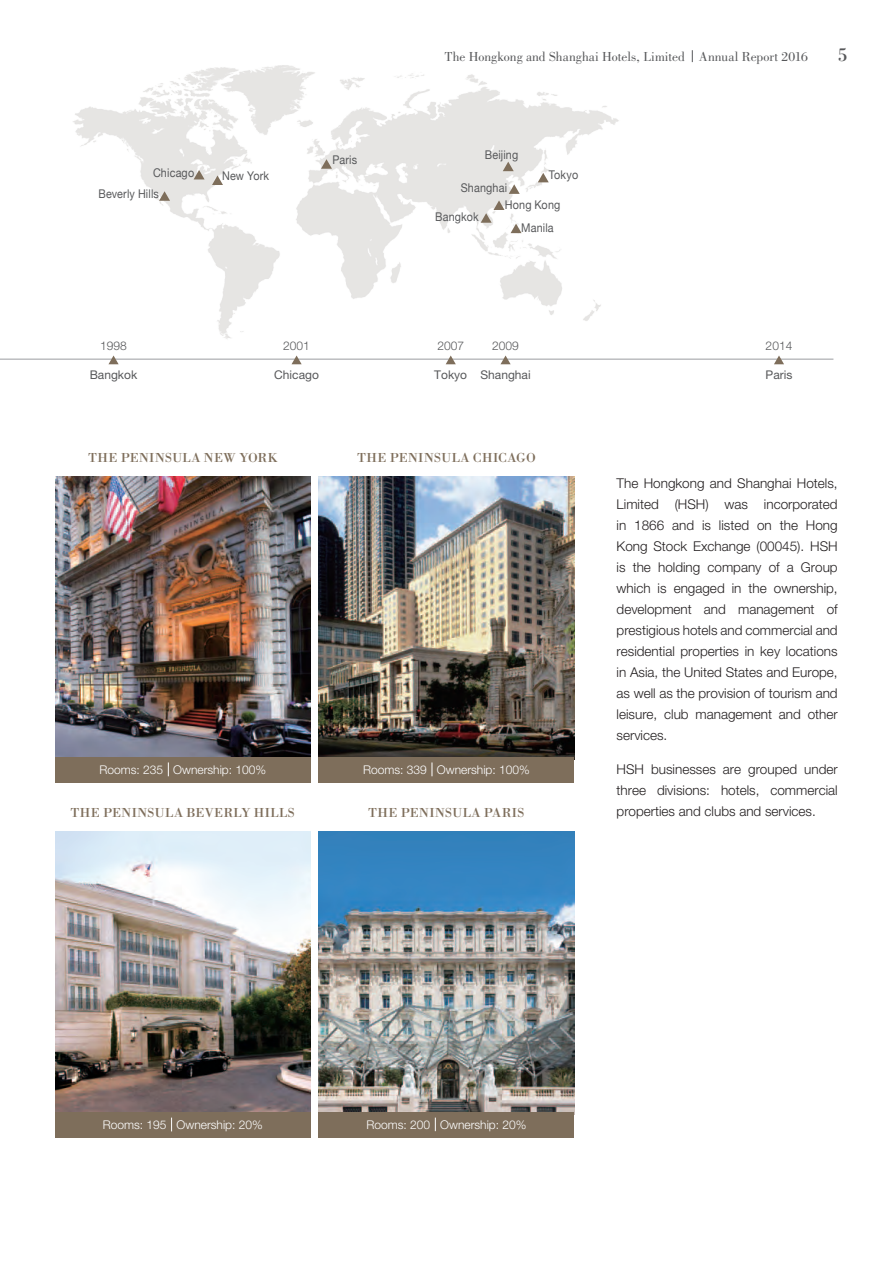
<style>
.page{position:relative;width:893px;height:1263px;background:#fff}
.page>*{position:absolute;margin:0;border:0;box-sizing:border-box;transform-origin:0 0}
.t1{font:19.5px "Bodoni";color:#57585a}
.t2{font:300 13.5px/21px "Helvetica Neue";color:#231f20;text-align:justify}
.t3{font:13.5px "Bodoni";letter-spacing:.025em;color:#7e6e5b}
.t4{font:13.5px "Bodoni";letter-spacing:.005em;color:#57585a}
.t5{font:300 12px "Helvetica Neue";color:#fff}
.t6{font:12px "Helvetica Neue";letter-spacing:.015em;color:#57585a;scale:.9 1}
.t7{font:12px "Helvetica Neue";color:#57585a}
.t8{font:300 12px "Helvetica Neue";color:#57585a}
</style>
<div class="page">
<img style="left:73px;top:67px;width:195px;height:272px">
<img style="left:268px;top:50px;width:425px;height:271px">
<img style="left:55px;top:831px;width:255px;height:281px">
<img style="left:319px;top:831px;width:255px;height:281px">
<img style="left:55px;top:476px;width:255px;height:281px">
<img style="left:319px;top:476px;width:255px;height:281px">
<svg style="left:159px;top:191px;width:11px;height:10px"></svg>
<svg style="left:194px;top:170px;width:11px;height:9px"></svg>
<svg style="left:212px;top:175px;width:11px;height:10px"></svg>
<svg style="left:321px;top:159px;width:11px;height:10px"></svg>
<svg style="left:481px;top:200px;width:23px;height:23px"></svg>
<svg style="left:509px;top:184px;width:11px;height:10px"></svg>
<svg style="left:503px;top:162px;width:11px;height:9px"></svg>
<svg style="left:538px;top:173px;width:11px;height:9px"></svg>
<svg style="left:511px;top:224px;width:11px;height:9px"></svg>
<div style="left:319px;top:757px;width:255px;height:25px;background:#7e6e5b"></div>
<div style="left:55px;top:757px;width:255px;height:25px;background:#7e6e5b"></div>
<div style="left:55px;top:1112px;width:255px;height:25px;background:#7e6e5b"></div>
<div style="left:319px;top:1112px;width:255px;height:25px;background:#7e6e5b"></div>
<svg style="left:168px;top:762px;width:1px;height:14px"></svg>
<svg style="left:432px;top:762px;width:1px;height:14px"></svg>
<svg style="left:435px;top:1117px;width:1px;height:14px"></svg>
<svg style="left:171px;top:1117px;width:1px;height:14px"></svg>
<hr style="left:0;top:358px;width:833px;height:2px;background:#bcbdc0">
<svg style="left:108px;top:355px;width:11px;height:9px"></svg>
<svg style="left:291px;top:355px;width:11px;height:9px"></svg>
<svg style="left:446px;top:355px;width:10px;height:9px"></svg>
<svg style="left:500px;top:355px;width:11px;height:9px"></svg>
<svg style="left:774px;top:355px;width:10px;height:9px"></svg>
<svg style="left:692px;top:50px;width:1px;height:12px"></svg>
<p class="t6" style="left:153px;top:162px;width:47px">Chicago</p>
<p class="t6" style="left:222px;top:166px;width:54px">New York</p>
<p class="t6" style="left:99px;top:184px;width:69px">Beverly Hills</p>
<p class="t6" style="left:332px;top:150px;width:29px">Paris</p>
<p class="t4" style="left:445px;top:49px;width:365px">The Hongkong and Shanghai Hotels, Limited Annual Report 2016</p>
<p class="t1" style="left:838px;top:43px;width:11px">5</p>
<p class="t6" style="left:485px;top:144px;width:39px">Beijing</p>
<p class="t6" style="left:461px;top:177px;width:53px">Shanghai</p>
<p class="t6" style="left:549px;top:164px;width:34px">Tokyo</p>
<p class="t6" style="left:435px;top:206px;width:50px">Bangkok</p>
<p class="t6" style="left:505px;top:194px;width:63px">Hong Kong</p>
<p class="t6" style="left:521px;top:217px;width:38px">Manila</p>
<p class="t8" style="left:100px;top:339px;width:28px">1998</p>
<p class="t8" style="left:283px;top:339px;width:28px">2001</p>
<p class="t8" style="left:437px;top:339px;width:28px">2007</p>
<p class="t8" style="left:492px;top:339px;width:28px">2009</p>
<p class="t8" style="left:766px;top:339px;width:28px">2014</p>
<p class="t7" style="left:90px;top:367px;width:49px">Bangkok</p>
<p class="t7" style="left:274px;top:367px;width:46px">Chicago</p>
<p class="t7" style="left:434px;top:367px;width:98px">Tokyo Shanghai</p>
<p class="t7" style="left:766px;top:367px;width:28px">Paris</p>
<p class="t3" style="left:88px;top:449px;width:191px">THE PENINSULA NEW YORK</p>
<p class="t3" style="left:357px;top:449px;width:180px">THE PENINSULA CHICAGO</p>
<p class="t5" style="left:99px;top:762px;width:168px">Rooms: 235 Ownership: 100%</p>
<p class="t3" style="left:71px;top:804px;width:226px">THE PENINSULA BEVERLY HILLS</p>
<p class="t5" style="left:363px;top:762px;width:168px">Rooms: 339 Ownership: 100%</p>
<p class="t3" style="left:368px;top:804px;width:158px">THE PENINSULA PARIS</p>
<p class="t2" style="left:617px;top:472px;width:223px">The Hongkong and Shanghai Hotels, Limited (HSH) was incorporated in 1866 and is listed on the Hong Kong Stock Exchange (00045). HSH is the holding company of a Group which is engaged in the ownership, development and management of prestigious hotels and commercial and residential properties in key locations in Asia, the United States and Europe, as well as the provision of tourism and leisure, club management and other services.</p>
<p class="t2" style="left:617px;top:758px;width:223px">HSH businesses are grouped under three divisions: hotels, commercial properties and clubs and services.</p>
<p class="t5" style="left:103px;top:1117px;width:162px">Rooms: 195 Ownership: 20%</p>
<p class="t5" style="left:366px;top:1117px;width:162px">Rooms: 200 Ownership: 20%</p>
</div>
